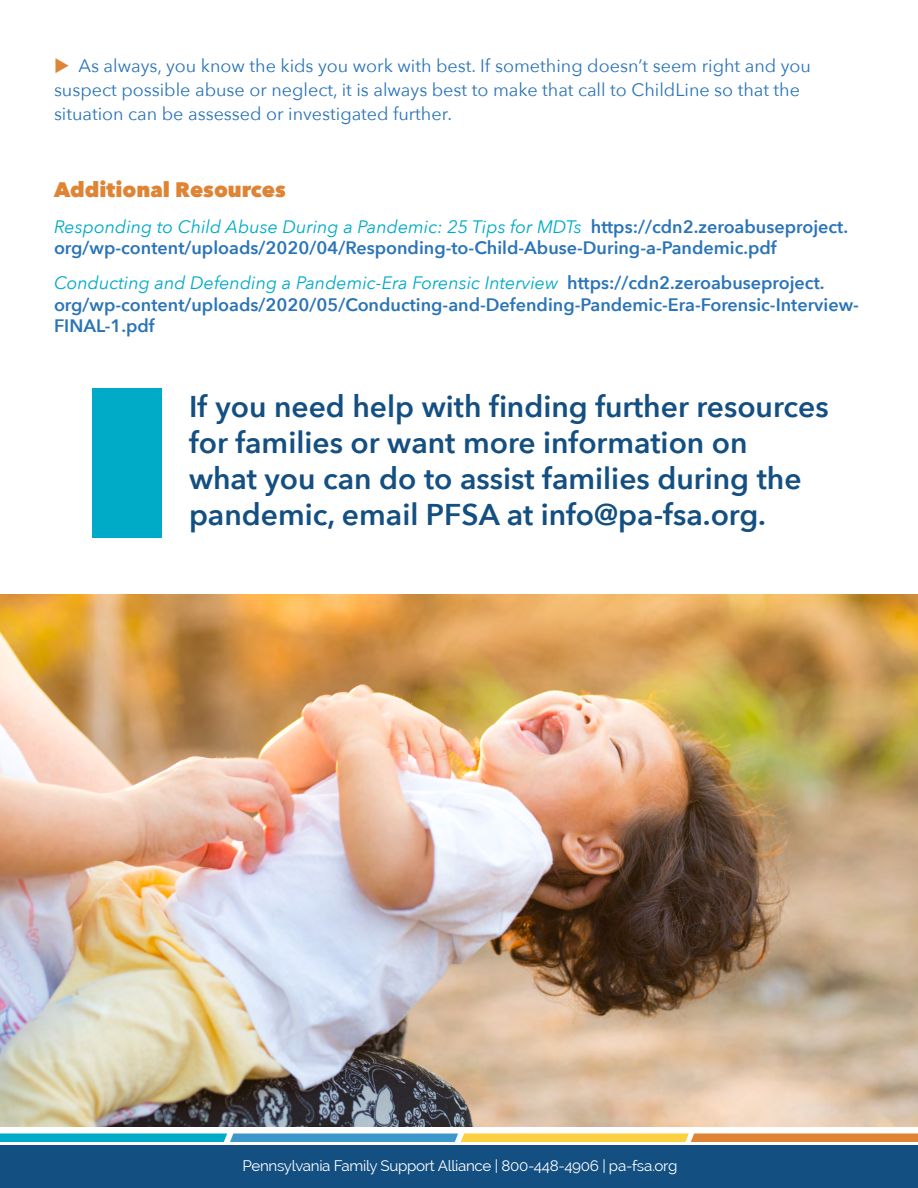
<style>
.page{position:relative;width:918px;height:1188px;background:#fff}
.page>*{position:absolute;margin:0;border:0;box-sizing:border-box;transform-origin:0 0}
.t1{font:600 30px/36px "Avenir Next";color:#144f82}
.t2{font:800 21px "Avenir Next";color:#de8434}
.t3{font:600 18px/21.6px "Avenir Next";color:#2a74b8}
.t4{font:18px/24px "Avenir Next";color:#2a74b8}
.t5{font:15px "Raleway";letter-spacing:-.02em;color:#fff}
.s1{color:#de8434}
.s2{font-weight:400;font-style:italic;color:#00abc8}
</style>
<div class="page">
<div style="left:0;top:1145px;width:918px;height:43px;background:#144f82"></div>
<svg style="left:0;top:1133px;width:918px;height:9px;background:#8eab8a"></svg>
<img style="left:0;top:594px;width:918px;height:533px">
<div style="left:93px;top:389px;width:69px;height:149px;background:#00abc8"></div>
<p class="t4" style="left:54px;top:53px;width:759px"><span class="s1">◆</span> As always, you know the kids you work with best. If something doesn’t seem right and you suspect possible abuse or neglect, it is always best to make that call to ChildLine so that the situation can be assessed or investigated further.</p>
<p class="t2" style="left:54px;top:177px;width:233px">Additional Resources</p>
<p class="t3" style="left:54px;top:215px;width:796px"><span class="s2">Responding to Child Abuse During a Pandemic: 25 Tips for MDTs</span> https://cdn2.zeroabuseproject. org/wp-content/uploads/2020/04/Responding-to-Child-Abuse-During-a-Pandemic.pdf</p>
<p class="t3" style="left:54px;top:272px;width:806px"><span class="s2">Conducting and Defending a Pandemic-Era Forensic Interview</span> https://cdn2.zeroabuseproject. org/wp-content/uploads/2020/05/Conducting-and-Defending-Pandemic-Era-Forensic-Interview-<br>FINAL-1.pdf</p>
<h1 class="t1" style="left:189px;top:388px;width:641px">If you need help with finding further resources for families or want more information on<br>what you can do to assist families during the pandemic, email PFSA at info@pa-fsa.org.</h1>
<p class="t5" style="left:242px;top:1157px;width:437px">Pennsylvania Family Support Alliance | 800-448-4906 | pa-fsa.org</p>
</div>
